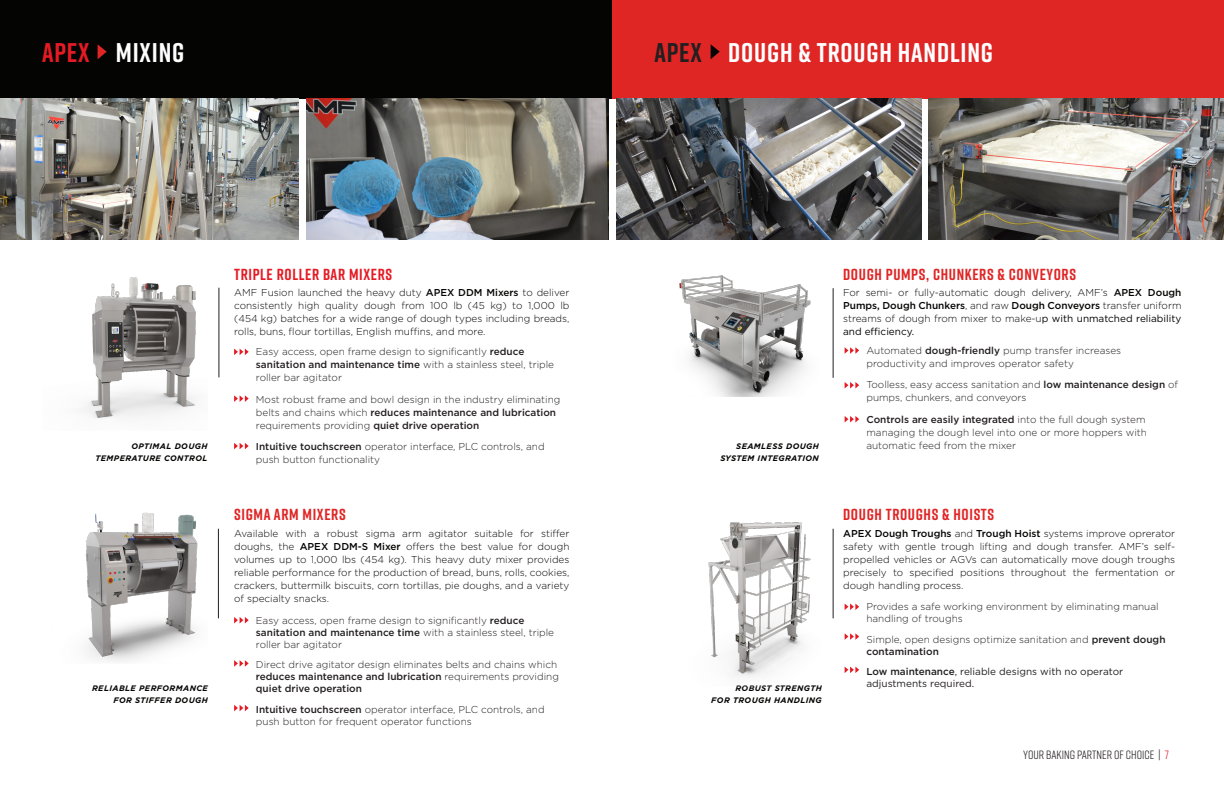
<style>
.page{position:relative;width:1224px;height:792px;background:#fff}
.page>*{position:absolute;margin:0;border:0;box-sizing:border-box;transform-origin:0 0}
.t1{font:700 27px "Rift";letter-spacing:.03em;color:#fff}
.Body_1{font:700 16px "Rift";letter-spacing:.04em;color:#e02525}
.Sub_Head_2{font:700 16px "Rift";letter-spacing:.04em;color:#e51a23}
.Sub_Head_2-2{font:700 16px "Rift";letter-spacing:.04em;color:#e02525}
.t2{font:12px "Rift";color:#231f20}
.Body_1-2{font:300 10px/13px "Gotham";color:#231f20}
.Body_1-3{font:300 10px/13px "Gotham";color:#040503;text-align:justify}
.Body_1-4{font:10px/12px "Gotham";color:#231f20}
.t3{font:italic 700 8px/12px "Gotham";letter-spacing:.05em;color:#040503;text-align:right}
.s1{color:#e51a23}
.s2{color:#231f20}
.s3{font-weight:500}
.s4{font-weight:400}
</style>
<div class="page">
<div style="left:0;top:0;width:612px;height:99px;background:#040503"></div>
<div style="left:612px;top:0;width:612px;height:99px;background:#e02525"></div>
<svg style="left:711px;top:44px;width:9px;height:15px"></svg>
<svg style="left:98px;top:44px;width:9px;height:15px"></svg>
<img style="left:0;top:99px;width:299px;height:141px">
<img style="left:306px;top:99px;width:303px;height:141px">
<img style="left:616px;top:99px;width:306px;height:141px">
<img style="left:929px;top:99px;width:295px;height:141px">
<hr style="left:219px;top:288px;width:1px;height:89px;background:#231f20">
<img style="left:83px;top:277px;width:113px;height:141px">
<hr style="left:218px;top:529px;width:1px;height:89px;background:#231f20">
<hr style="left:833px;top:288px;width:1px;height:90px;background:#231f20">
<img style="left:85px;top:512px;width:113px;height:150px">
<hr style="left:833px;top:529px;width:1px;height:89px;background:#231f20">
<svg style="left:234px;top:349px;width:15px;height:6px"></svg>
<svg style="left:234px;top:395px;width:15px;height:7px"></svg>
<svg style="left:234px;top:443px;width:15px;height:6px"></svg>
<svg style="left:234px;top:617px;width:15px;height:6px"></svg>
<svg style="left:234px;top:660px;width:15px;height:7px"></svg>
<svg style="left:234px;top:705px;width:15px;height:6px"></svg>
<svg style="left:845px;top:347px;width:14px;height:7px"></svg>
<svg style="left:845px;top:382px;width:14px;height:6px"></svg>
<svg style="left:845px;top:416px;width:14px;height:6px"></svg>
<svg style="left:845px;top:604px;width:14px;height:6px"></svg>
<svg style="left:845px;top:633px;width:14px;height:7px"></svg>
<svg style="left:845px;top:667px;width:14px;height:6px"></svg>
<img style="left:679px;top:275px;width:132px;height:121px">
<img style="left:708px;top:522px;width:103px;height:155px">
<p class="t1" style="left:42px;top:33px;width:144px"><span class="s1">APEX</span> MIXING</p>
<p class="t1" style="left:654px;top:33px;width:340px"><span class="s2">APEX</span> DOUGH &amp; TROUGH HANDLING</p>
<p class="Sub_Head_2" style="left:234px;top:263px;width:160px">TRIPLE ROLLER BAR MIXERS</p>
<p class="Body_1-3" style="left:234px;top:286px;width:337px">AMF Fusion launched the heavy duty <span class="s3">APEX DDM Mixers</span> to deliver consistently high quality dough from 100 lb (45 kg) to 1,000 lb (454 kg) batches for a wide range of dough types including breads, rolls, buns, flour tortillas, English muffins, and more.</p>
<p class="Body_1-2" style="left:256px;top:345px;width:300px">Easy access, open frame design to significantly <span class="s3">reduce sanitation and maintenance time</span> with a stainless steel, triple roller bar agitator</p>
<p class="Body_1-2" style="left:256px;top:392px;width:306px">Most robust frame and bowl design in the industry eliminating belts and chains which <span class="s3">reduces maintenance and lubrication </span>requirements providing <span class="s3">quiet drive operation</span></p>
<p class="Body_1-2" style="left:256px;top:440px;width:290px"><span class="s3">Intuitive touchscreen</span> operator interface, PLC controls, and push button functionality</p>
<p class="t3" style="left:96px;top:441px;width:113px">OPTIMAL DOUGH<br>TEMPERATURE CONTROL</p>
<p class="t3" style="left:720px;top:441px;width:100px">SEAMLESS DOUGH<br>SYSTEM INTEGRATION</p>
<p class="Body_1" style="left:234px;top:503px;width:113px">SIGMA ARM MIXERS</p>
<p class="Body_1-3" style="left:234px;top:526px;width:337px">Available with a robust sigma arm agitator suitable for stiffer doughs, the <span class="s3">APEX DDM-S Mixer</span> offers the best value for dough volumes up to 1,000 lbs (454 kg). This heavy duty mixer provides reliable performance for the production of bread, buns, rolls, cookies, crackers, buttermilk biscuits, corn tortillas, pie doughs, and a variety of specialty snacks.</p>
<p class="Body_1-2" style="left:256px;top:614px;width:300px;line-height:12px">Easy access, open frame design to significantly <span class="s3">reduce sanitation and maintenance time</span> with a stainless steel, triple roller bar agitator</p>
<p class="Body_1-2" style="left:256px;top:658px;width:304px;line-height:12px">Direct drive agitator design eliminates belts and chains which <span class="s3">reduces maintenance and lubrication</span> requirements providing <span class="s3">quiet drive operation</span></p>
<p class="Body_1-2" style="left:256px;top:703px;width:290px;line-height:12px"><span class="s3">Intuitive touchscreen</span> operator interface, PLC controls, and push button for frequent operator functions</p>
<p class="t3" style="left:92px;top:682px;width:117px">RELIABLE PERFORMANCE<br>FOR STIFFER DOUGH</p>
<p class="t3" style="left:711px;top:682px;width:112px">ROBUST STRENGTH<br>FOR TROUGH HANDLING</p>
<p class="Body_1" style="left:843px;top:263px;width:234px">DOUGH PUMPS, CHUNKERS &amp; CONVEYORS</p>
<p class="Body_1-3" style="left:843px;top:286px;width:340px">For semi- or fully-automatic dough delivery, AMF’s <span class="s3">APEX Dough Pumps, Dough Chunkers</span>, and raw <span class="s3">Dough Conveyors</span> transfer uniform streams of dough from mixer to make-u<span class="s4">p with unmatched reliability and efficiency.</span></p>
<p class="Body_1-2" style="left:866px;top:344px;width:256px">Automated <span class="s3">dough-friendly</span> pump transfer increases productivity and improves operator safety</p>
<p class="Body_1-2" style="left:866px;top:378px;width:313px">Toolless, easy access sanitation and <span class="s3">low maintenance design</span> of pumps, chunkers, and conveyors</p>
<p class="Body_1-2" style="left:866px;top:413px;width:282px"><span class="s3">Controls are easily integrated</span> into the full dough system managing the dough level into one or more hoppers with automatic feed from the mixer</p>
<p class="Sub_Head_2-2" style="left:843px;top:503px;width:152px">DOUGH TROUGHS &amp; HOISTS</p>
<p class="Body_1-3" style="left:843px;top:526px;width:334px"><span class="s3">APEX Dough Troughs</span> and <span class="s3">Trough Hoist</span> systems improve oprerator safety with gentle trough lifting and dough transfer. AMF’s self&shy;propelled vehicles or AGVs can automatically move dough troughs precisely to specified positions throughout the fermentation or dough handling process.</p>
<p class="Body_1-2" style="left:866px;top:600px;width:294px;line-height:12px">Provides a safe working environment by eliminating manual handling of troughs</p>
<p class="Body_1-2" style="left:866px;top:633px;width:301px;line-height:12px">Simple, open designs optimize sanitation and <span class="s3">prevent dough contamination</span></p>
<p class="Body_1-4" style="left:866px;top:665px;width:258px"><span class="s3">Low maintenance</span>, reliable designs with no operator adjustments required.</p>
<p class="t2" style="left:1023px;top:746px;width:147px">YOUR BAKING PARTNER OF CHOICE | <span class="s1">7</span></p>
</div>
